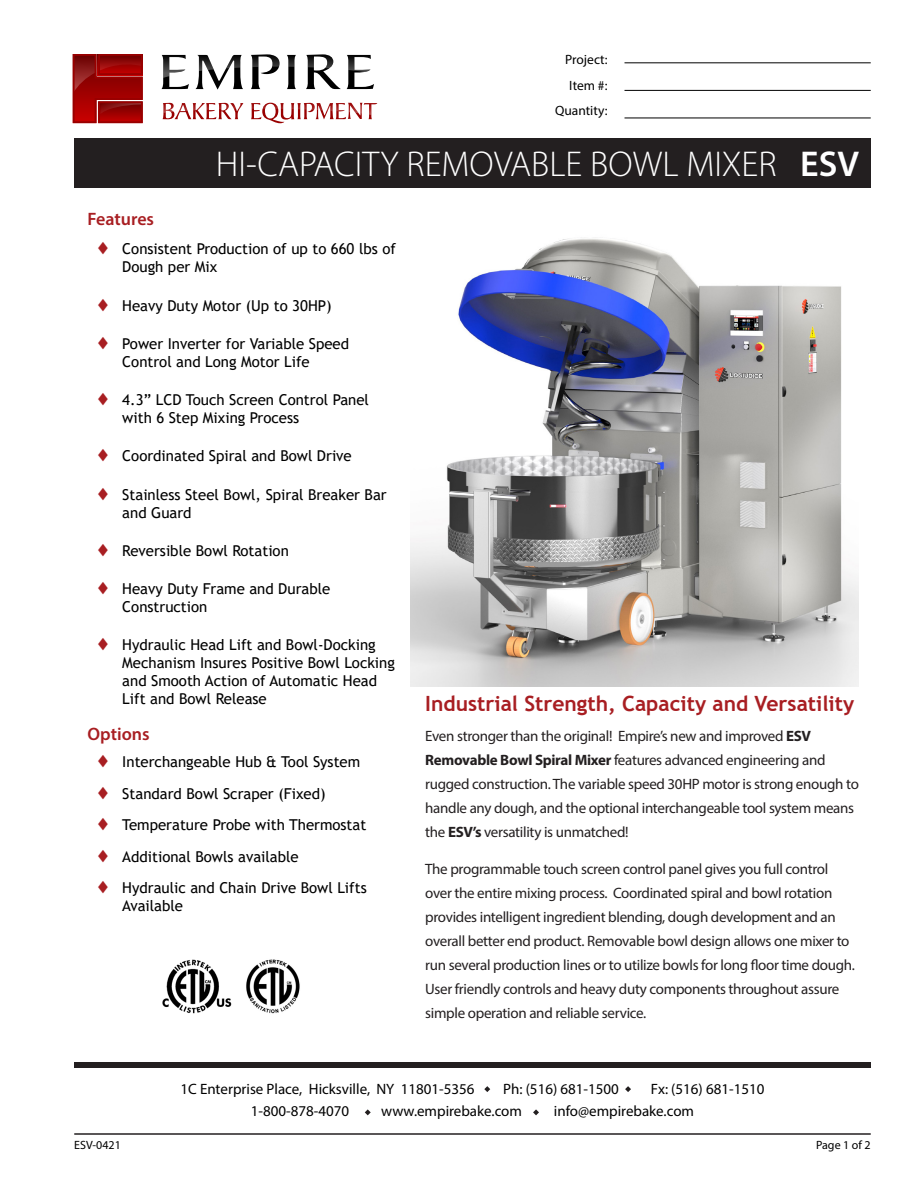
<style>
.page{position:relative;width:918px;height:1188px;background:#fff}
.page>*{position:absolute;margin:0;border:0;box-sizing:border-box;transform-origin:0 0}
.t1{font:300 36px "Myriad Pro";color:#fff}
.t2{font:700 21px "Trebuchet MS";color:#a81e22}
.List_Title{font:600 18px "Myriad Pro";color:#a81e22}
.t3{font:15px/24px "Myriad Pro";letter-spacing:-.02em;color:#231f20}
.t4{font:15px/18px "Trebuchet MS";color:#000}
.t5{font:15px "Myriad Pro";color:#000}
.t6{font:13.5px/25.5px "Myriad Pro";color:#000;text-align:right}
.t7{font:12px "Myriad Pro";color:#000}
.s1{font-weight:600}
.s2{color:#a81e22}
.s3{font-weight:700}
</style>
<div class="page">
<hr style="left:74px;top:1133px;width:797px;height:2px;background:#231f20">
<div style="left:74px;top:138px;width:797px;height:49px;background:#231f20"></div>
<div style="left:74px;top:1062px;width:797px;height:6px;background:#231f20"></div>
<svg style="left:484px;top:1086px;width:6px;height:6px"></svg>
<svg style="left:533px;top:1109px;width:6px;height:6px"></svg>
<svg style="left:365px;top:1109px;width:6px;height:6px"></svg>
<svg style="left:625px;top:1086px;width:6px;height:6px"></svg>
<hr style="left:625px;top:63px;width:246px;height:1px;background:#000">
<hr style="left:625px;top:90px;width:246px;height:1px;background:#000">
<hr style="left:625px;top:118px;width:246px;height:1px;background:#000">
<img style="left:162px;top:959px;width:70px;height:55px">
<img style="left:246px;top:959px;width:54px;height:55px">
<svg style="left:73px;top:54px;width:70px;height:69px;background:#9c0909"></svg>
<svg style="left:163px;top:103px;width:214px;height:20px"></svg>
<svg style="left:161px;top:54px;width:213px;height:36px"></svg>
<img style="left:410px;top:239px;width:449px;height:448px">
<p class="t6" style="left:555px;top:47px;width:54px">Project:<br>Item #:<br>Quantity:</p>
<p class="List_Title" style="left:88px;top:208px;width:68px">Features</p>
<p class="t1" style="left:216px;top:142px;width:645px">HI-CAPACITY REMOVABLE BOWL MIXER <span class="s1">ESV</span></p>
<p class="t4" style="left:122px;top:240px;width:275px;text-indent:-27px"><span class="s2">♦</span> Consistent Production of up to 660 lbs of<br>Dough per Mix</p>
<p class="t4" style="left:95px;top:296px;width:238px"><span class="s2">♦</span> Heavy Duty Motor (Up to 30HP)</p>
<p class="t4" style="left:122px;top:334px;width:228px;text-indent:-27px"><span class="s2">♦</span> Power Inverter for Variable Speed<br>Control and Long Motor Life</p>
<p class="t4" style="left:122px;top:391px;width:248px;text-indent:-27px"><span class="s2">♦</span> 4.3” LCD Touch Screen Control Panel with 6 Step Mixing Process</p>
<p class="t4" style="left:95px;top:447px;width:258px"><span class="s2">♦</span> Coordinated Spiral and Bowl Drive</p>
<p class="t4" style="left:122px;top:485px;width:266px;text-indent:-27px"><span class="s2">♦</span> Stainless Steel Bowl, Spiral Breaker Bar and Guard</p>
<p class="t4" style="left:95px;top:541px;width:195px"><span class="s2">♦</span> Reversible Bowl Rotation</p>
<p class="t4" style="left:122px;top:580px;width:210px;text-indent:-27px"><span class="s2">♦</span> Heavy Duty Frame and Durable<br>Construction</p>
<p class="t4" style="left:122px;top:636px;width:274px;text-indent:-27px"><span class="s2">♦</span> Hydraulic Head Lift and Bowl-Docking Mechanism Insures Positive Bowl Locking and Smooth Action of Automatic Head Lift and Bowl Release</p>
<p class="t2" style="left:425px;top:691px;width:431px">Industrial Strength, Capacity and Versatility</p>
<p class="List_Title" style="left:88px;top:722px;width:64px">Options</p>
<p class="t3" style="left:425px;top:724px;width:435px">Even stronger than the original! Empire’s new and improved <span class="s3">ESV Removable Bowl Spiral Mixer</span> features advanced engineering and rugged construction. The variable speed 30HP motor is strong enough to handle any dough, and the optional interchangeable tool system means the <span class="s3">ESV’s</span> versatility is unmatched!</p>
<p class="t3" style="left:425px;top:857px;width:431px">The programmable touch screen control panel gives you full control over the entire mixing process. Coordinated spiral and bowl rotation provides intelligent ingredient blending, dough development and an overall better end product. Removable bowl design allows one mixer to run several production lines or to utilize bowls for long floor time dough.<br>User friendly controls and heavy duty components throughout assure simple operation and reliable service.</p>
<p class="t4" style="left:95px;top:753px;width:266px"><span class="s2">♦</span> Interchangeable Hub &amp; Tool System</p>
<p class="t4" style="left:95px;top:784px;width:232px"><span class="s2">♦</span> Standard Bowl Scraper (Fixed)</p>
<p class="t4" style="left:95px;top:816px;width:273px"><span class="s2">♦</span> Temperature Probe with Thermostat</p>
<p class="t4" style="left:95px;top:847px;width:205px"><span class="s2">♦</span> Additional Bowls available</p>
<p class="t4" style="left:122px;top:879px;width:246px;text-indent:-27px"><span class="s2">♦</span> Hydraulic and Chain Drive Bowl Lifts<br>Available</p>
<p class="t7" style="left:74px;top:1137px;width:48px">ESV-0421</p>
<p class="t5" style="left:180px;top:1080px;width:296px">1C Enterprise Place, Hicksville, NY 11801-5356</p>
<p class="t5" style="left:503px;top:1080px;width:117px">Ph: (516) 681-1500</p>
<p class="t5" style="left:651px;top:1080px;width:115px">Fx: (516) 681-1510</p>
<p class="t5" style="left:251px;top:1102px;width:100px">1-800-878-4070</p>
<p class="t5" style="left:381px;top:1102px;width:142px">www.empirebake.com</p>
<p class="t5" style="left:554px;top:1102px;width:142px">info@empirebake.com</p>
<p class="t7" style="left:816px;top:1137px;width:56px">Page 1 of 2</p>
</div>
